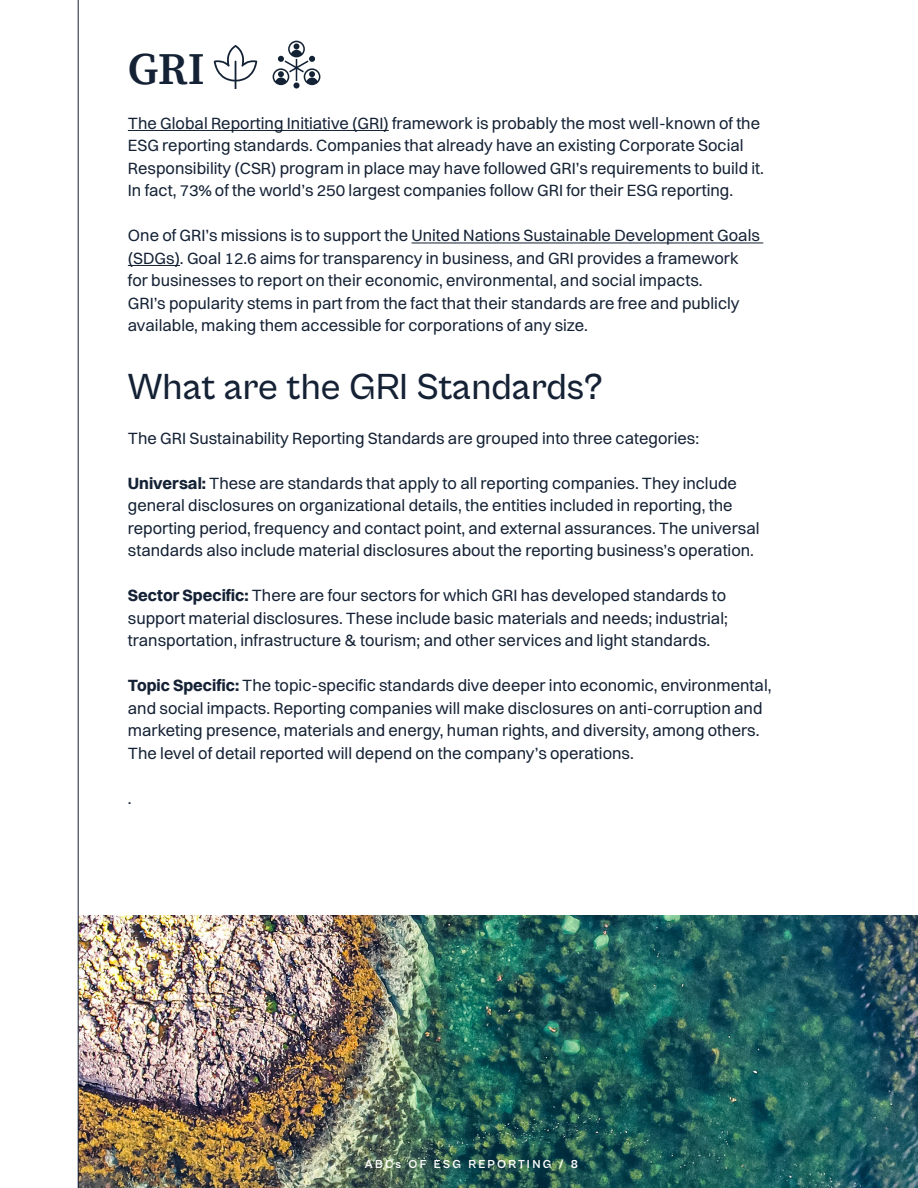
<style>
.page{position:relative;width:918px;height:1188px;background:#fff}
.page>*{position:absolute;margin:0;border:0;box-sizing:border-box;transform-origin:0 0}
.t1{font:600 45px "Source Serif Pro";color:#152235}
.t2{font:500 37.5px "Cabinet Grotesk";color:#152235}
.t3{font:16.5px/22.5px "Switzer";color:#152235}
.t4{font:700 12px "Cabinet Grotesk";letter-spacing:.185em;color:#fff}
.s1{font-weight:700}
</style>
<div class="page">
<img style="left:79px;top:916px;width:839px;height:272px">
<hr style="left:128px;top:130px;width:261px;height:1px;background:#152235">
<hr style="left:412px;top:243px;width:351px;height:1px;background:#152235">
<hr style="left:128px;top:265px;width:52px;height:1px;background:#152235">
<hr style="left:78px;top:0;width:1px;height:1188px;background:#142136">
<svg style="left:214px;top:45px;width:43px;height:44px"></svg>
<svg style="left:273px;top:41px;width:47px;height:48px"></svg>
<h1 class="t1" style="left:128px;top:38px;width:79px">GRI</h1>
<p class="t3" style="left:128px;top:112px;width:638px">The Global Reporting Initiative (GRI) framework is probably the most well-known of the ESG reporting standards. Companies that already have an existing Corporate Social Responsibility (CSR) program in place may have followed GRI’s requirements to build it.<br>In fact, 73% of the world’s 250 largest companies follow GRI for their ESG reporting.</p>
<p class="t3" style="left:128px;top:224px;width:634px">One of GRI’s missions is to support the United Nations Sustainable Development Goals (SDGs). Goal 12.6 aims for transparency in business, and GRI provides a framework for businesses to report on their economic, environmental, and social impacts.<br>GRI’s popularity stems in part from the fact that their standards are free and publicly available, making them accessible for corporations of any size.</p>
<h2 class="t2" style="left:128px;top:366px;width:477px">What are the GRI Standards?</h2>
<p class="t3" style="left:128px;top:427px;width:573px">The GRI Sustainability Reporting Standards are grouped into three categories:</p>
<p class="t3" style="left:128px;top:472px;width:633px"><span class="s1">Universal:</span> These are standards that apply to all reporting companies. They include general disclosures on organizational details, the entities included in reporting, the reporting period, frequency and contact point, and external assurances. The universal standards also include material disclosures about the reporting business’s operation.</p>
<p class="t3" style="left:128px;top:584px;width:602px;text-align:justify"><span class="s1">Sector Specific:</span> There are four sectors for which GRI has developed standards to support material disclosures. These include basic materials and needs; industrial; transportation, infrastructure &amp; tourism; and other services and light standards.</p>
<p class="t3" style="left:128px;top:674px;width:645px"><span class="s1">Topic Specific:</span> The topic-specific standards dive deeper into economic, environmental, and social impacts. Reporting companies will make disclosures on anti-corruption and marketing presence, materials and energy, human rights, and diversity, among others.<br>The level of detail reported will depend on the company’s operations.</p>
<p class="t3" style="left:128px;top:787px;width:5px">.</p>
<p class="t4" style="left:365px;top:1158px;width:215px">ABCs OF ESG REPORTING / 8</p>
</div>
